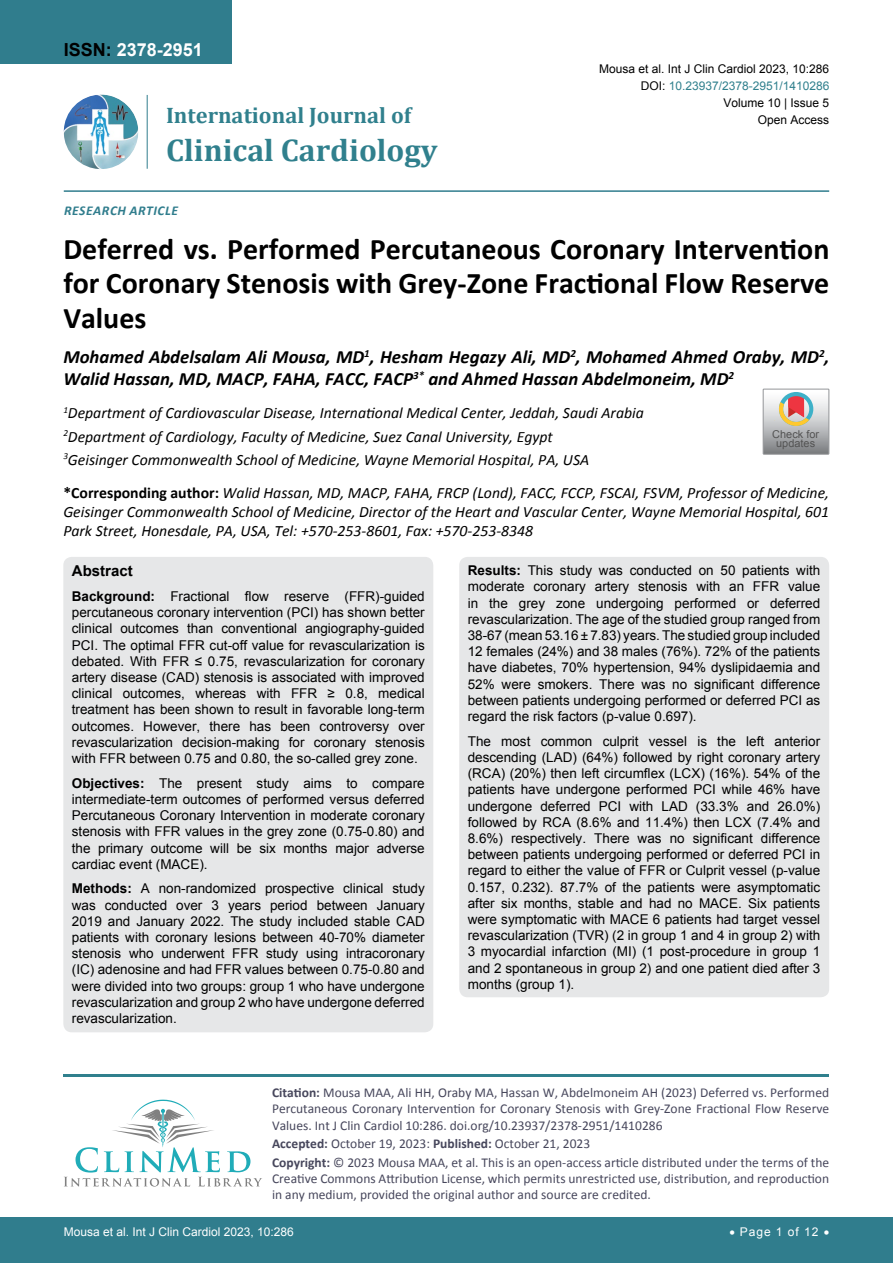
<style>
.page{position:relative;width:893px;height:1263px;background:#fff}
.page>*{position:absolute;margin:0;border:0;box-sizing:border-box;transform-origin:0 0}
.t1{font:700 31.5px "Cambria";color:#30808d}
.t2{font:700 30px/34.5px "Calibri";color:#000;text-align:justify}
.t3{font:700 22.5px "Cambria";color:#30808d}
.t4{font:italic 700 18.75px/22.5px "Calibri";color:#000}
.t5{font:700 18px "Arial";color:#fff}
.t6{font:italic 15.75px/23.1px "Calibri";color:#000}
.t7{font:700 15px "Arial";color:#000}
.t8{font:13.5px/16.2px "Arial";color:#000;text-align:justify}
.t9{font:13.5px/16.2px "Calibri";color:#47475c}
.t10{font:italic 700 13.5px "Calibri";letter-spacing:.04em;color:#307d8d}
.t11{font:12px "Arial";color:#000}
.t12{font:12px "Arial";color:#fff}
.t13{font:12px "Arial";color:#30808d}
.t14{font:10.8px/9.3px "Arial";color:#535353;text-align:center}
.s1{color:#000}
.s2{font-weight:700;font-style:normal}
.s3{font-weight:700}
</style>
<div class="page">
<img style="left:64px;top:95px;width:74px;height:74px;border-radius:37px">
<hr style="left:147px;top:95px;width:1px;height:74px;background:#307d8d">
<hr style="left:64px;top:190px;width:765px;height:2px;background:#307d8d">
<hr style="left:64px;top:1074px;width:765px;height:3px;background:#30808d">
<svg style="left:64px;top:1100px;width:198px;height:86px"></svg>
<div style="left:0;top:1217px;width:893px;height:46px;background:#307d8d"></div>
<div style="left:0;top:0;width:231px;height:64px;background:#307d8d"></div>
<div style="left:63px;top:557px;width:370px;height:475px;background:#e6e7e8;border-radius:9px"></div>
<div style="left:459px;top:557px;width:370px;height:440px;background:#e6e7e8;border-radius:9px"></div>
<svg style="left:763px;top:389px;width:66px;height:65px;background:#bdb6b3"></svg>
<h3 class="t5" style="left:64px;top:38px;width:141px"><span class="s1">ISSN:</span> 2378-2951</h3>
<h3 class="t3" style="left:166px;top:100px;width:247px">International Journal of</h3>
<h1 class="t1" style="left:166px;top:128px;width:273px">Clinical Cardiology</h1>
<p class="t10" style="left:64px;top:202px;width:39px">Research</p>
<p class="t10" style="left:129px;top:202px;width:50px">Article</p>
<p class="t11" style="left:599px;top:60px;width:232px">Mousa et al. Int J Clin Cardiol 2023, 10:286</p>
<p class="t11" style="left:723px;top:95px;width:107px">Volume 10 | Issue 5</p>
<p class="t13" style="left:641px;top:78px;width:190px"><span class="s1">DOI:</span> 10.23937/2378-2951/1410286</p>
<p class="t11" style="left:758px;top:112px;width:73px">Open Access</p>
<h2 class="t2" style="left:63px;top:231px;width:768px">Deferred vs. Performed Percutaneous Coronary Intervention for Coronary Stenosis with Grey-Zone Fractional Flow Reserve Values</h2>
<h3 class="t4" style="left:63px;top:345px;width:768px">Mohamed Abdelsalam Ali Mousa, MD<sup>1</sup>, Hesham Hegazy Ali, MD<sup>2</sup>, Mohamed Ahmed Oraby, MD<sup>2</sup>,<br>Walid Hassan, MD, MACP, FAHA, FACC, FACP<sup>3*</sup> and Ahmed Hassan Abdelmoneim, MD<sup>2</sup></h3>
<p class="t6" style="left:63px;top:401px;width:582px"><sup>1</sup>Department of Cardiovascular Disease, International Medical Center, Jeddah, Saudi Arabia<br><sup>2</sup>Department of Cardiology, Faculty of Medicine, Suez Canal University, Egypt<br><sup>3</sup>Geisinger Commonwealth School of Medicine, Wayne Memorial Hospital, PA, USA</p>
<p class="t6" style="left:63px;top:482px;width:767px;line-height:18.9px;text-align:justify"><span class="s2">*Corresponding author:</span> Walid Hassan, MD, MACP, FAHA, FRCP (Lond), FACC, FCCP, FSCAI, FSVM, Professor of Medicine, Geisinger Commonwealth School of Medicine, Director of the Heart and Vascular Center, Wayne Memorial Hospital, 601<br>Park Street, Honesdale, PA, USA, Tel: +570-253-8601, Fax: +570-253-8348</p>
<p class="t7" style="left:72px;top:561px;width:62px">Abstract</p>
<p class="t8" style="left:72px;top:588px;width:354px"><span class="s3">Background:</span> Fractional flow reserve (FFR)-guided percutaneous coronary intervention (PCI) has shown better clinical outcomes than conventional angiography-guided PCI. The optimal FFR cut-off value for revascularization is debated. With FFR ≤ 0.75, revascularization for coronary artery disease (CAD) stenosis is associated with improved clinical outcomes, whereas with FFR ≥ 0.8, medical treatment has been shown to result in favorable long-term outcomes. However, there has been controversy over revascularization decision-making for coronary stenosis with FFR between 0.75 and 0.80, the so-called grey zone.</p>
<p class="t8" style="left:72px;top:775px;width:354px"><span class="s3">Objectives:</span> The present study aims to compare intermediate-term outcomes of performed versus deferred Percutaneous Coronary Intervention in moderate coronary stenosis with FFR values in the grey zone (0.75-0.80) and the primary outcome will be six months major adverse cardiac event (MACE).</p>
<p class="t8" style="left:72px;top:881px;width:354px"><span class="s3">Methods:</span> A non-randomized prospective clinical study was conducted over 3 years period between January 2019 and January 2022. The study included stable CAD patients with coronary lesions between 40-70% diameter stenosis who underwent FFR study using intracoronary (IC) adenosine and had FFR values between 0.75-0.80 and were divided into two groups: group 1 who have undergone revascularization and group 2 who have undergone deferred revascularization.</p>
<p class="t14" style="left:772px;top:429px;width:48px">Check for updates</p>
<p class="t8" style="left:468px;top:562px;width:354px"><span class="s3">Results:</span> This study was conducted on 50 patients with moderate coronary artery stenosis with an FFR value in the grey zone undergoing performed or deferred revascularization. The age of the studied group ranged from 38-67 (mean 53.16 ± 7.83) years. The studied group included 12 females (24%) and 38 males (76%). 72% of the patients have diabetes, 70% hypertension, 94% dyslipidaemia and 52% were smokers. There was no significant difference between patients undergoing performed or deferred PCI as regard the risk factors (p-value 0.697).</p>
<p class="t8" style="left:468px;top:733px;width:354px">The most common culprit vessel is the left anterior descending (LAD) (64%) followed by right coronary artery (RCA) (20%) then left circumflex (LCX) (16%). 54% of the patients have undergone performed PCI while 46% have undergone deferred PCI with LAD (33.3% and 26.0%) followed by RCA (8.6% and 11.4%) then LCX (7.4% and 8.6%) respectively. There was no significant difference between patients undergoing performed or deferred PCI in regard to either the value of FFR or Culprit vessel (p-value 0.157, 0.232). 87.7% of the patients were asymptomatic after six months, stable and had no MACE. Six patients were symptomatic with MACE 6 patients had target vessel revascularization (TVR) (2 in group 1 and 4 in group 2) with 3 myocardial infarction (MI) (1 post-procedure in group 1 and 2 spontaneous in group 2) and one patient died after 3 months (group 1).</p>
<p class="t9" style="left:272px;top:1084px;width:559px;text-align:justify"><span class="s3">Citation:</span> Mousa MAA, Ali HH, Oraby MA, Hassan W, Abdelmoneim AH (2023) Deferred vs. Performed Percutaneous Coronary Intervention for Coronary Stenosis with Grey-Zone Fractional Flow Reserve Values. Int J Clin Cardiol 10:286. doi.org/10.23937/2378-2951/1410286</p>
<p class="t9" style="left:272px;top:1134px;width:559px;line-height:18.6px"><span class="s3">Accepted:</span> October 19, 2023: <span class="s3">Published:</span> October 21, 2023<br><span class="s3">Copyright:</span> © 2023 Mousa MAA, et al. This is an open-access article distributed under the terms of the</p>
<p class="t9" style="left:272px;top:1170px;width:559px">Creative Commons Attribution License, which permits unrestricted use, distribution, and reproduction in any medium, provided the original author and source are credited.</p>
<p class="t12" style="left:64px;top:1223px;width:232px">Mousa et al. Int J Clin Cardiol 2023, 10:286</p>
<p class="t12" style="left:729px;top:1223px;width:101px">• Page 1 of 12 •</p>
</div>
